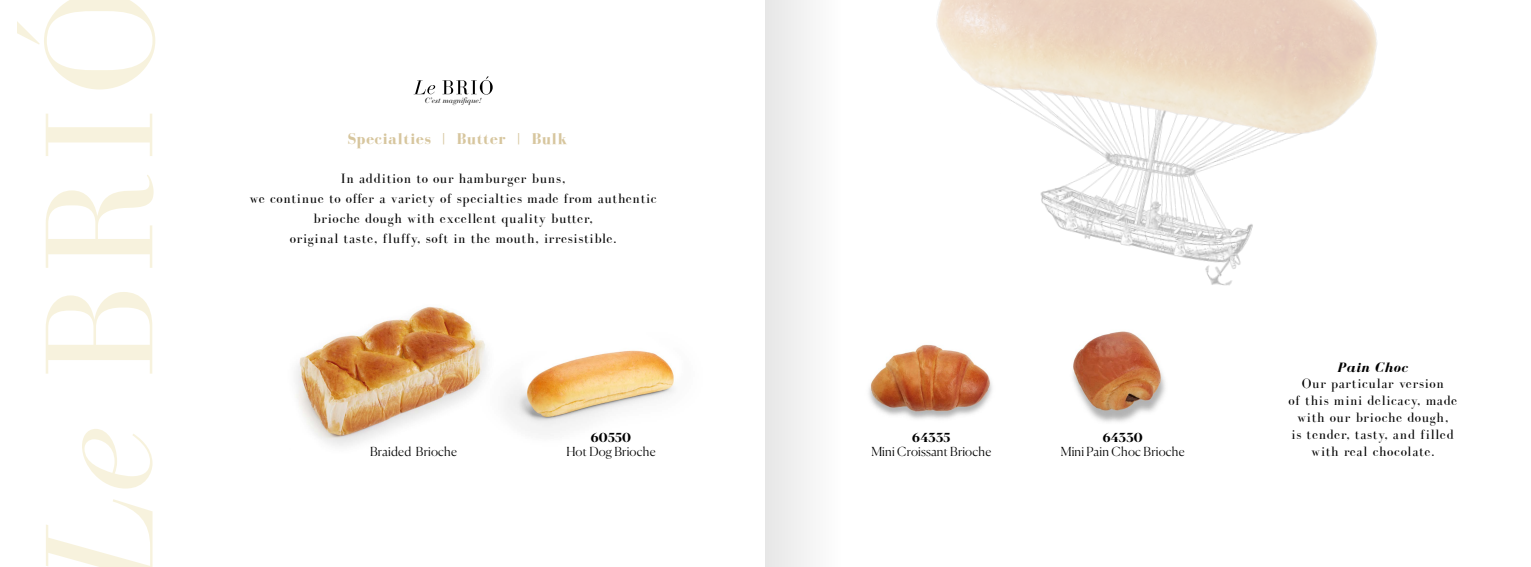
<style>
.page{position:relative;width:1531px;height:567px;background:#fff}
.page>*{position:absolute;margin:0;border:0;box-sizing:border-box;transform-origin:0 0}
.t1{font:700 16px "Bodoni FLF";letter-spacing:.05em;color:#d7c69e}
.t2{font:14px/16.8px "Bodoni FLF";letter-spacing:.05em;color:#000;text-align:center}
.t3{font:italic 700 14px "Bodoni FLF";letter-spacing:.05em;color:#000}
.t4{font:300 12.4px "Canela";letter-spacing:.02em;color:#000}
.t5{font:700 12.4px "Canela";letter-spacing:.025em;color:#000}
.t6{font:italic 7.6px "Bauer Bodoni Std";color:#000}
</style>
<div class="page">
<div style="left:765px;top:0;width:78px;height:567px;background:#f2f2f2"></div>
<img style="left:296px;top:306px;width:180px;height:140px">
<img style="left:936px;top:0;width:441px;height:286px">
<img style="left:868px;top:344px;width:124px;height:75px">
<img style="left:1072px;top:331px;width:93px;height:91px">
<img style="left:476px;top:337px;width:199px;height:94px">
<svg style="left:17px;top:0;width:138px;height:374px"></svg>
<svg style="left:46px;top:499px;width:107px;height:68px"></svg>
<svg style="left:82px;top:429px;width:71px;height:60px"></svg>
<svg style="left:442px;top:77px;width:51px;height:18px"></svg>
<svg style="left:414px;top:80px;width:21px;height:14px"></svg>
<p class="t6" style="left:425px;top:96px;width:58px">C’est magnifique!</p>
<p class="t1" style="left:348px;top:130px;width:221px">Specialties | Butter | Bulk</p>
<p class="t2" style="left:250px;top:169px;width:409px;line-height:20px">In addition to our hamburger buns,<br>we continue to offer a variety of specialties made from authentic brioche dough with excellent quality butter,<br>original taste, fluffy, soft in the mouth, irresistible.</p>
<p class="t4" style="left:370px;top:441px;width:88px">Braided Brioche</p>
<p class="t5" style="left:591px;top:427px;width:42px">60550</p>
<p class="t4" style="left:566px;top:441px;width:91px">Hot Dog Brioche</p>
<p class="t5" style="left:912px;top:427px;width:40px">64335</p>
<p class="t4" style="left:871px;top:441px;width:121px">Mini Croissant Brioche</p>
<p class="t5" style="left:1102px;top:427px;width:42px">64330</p>
<p class="t4" style="left:1061px;top:441px;width:125px">Mini Pain Choc Brioche</p>
<p class="t3" style="left:1337px;top:359px;width:72px">Pain Choc</p>
<p class="t2" style="left:1288px;top:376px;width:170px">Our particular version<br>of this mini delicacy, made with our brioche dough,<br>is tender, tasty, and filled with real chocolate.</p>
</div>
